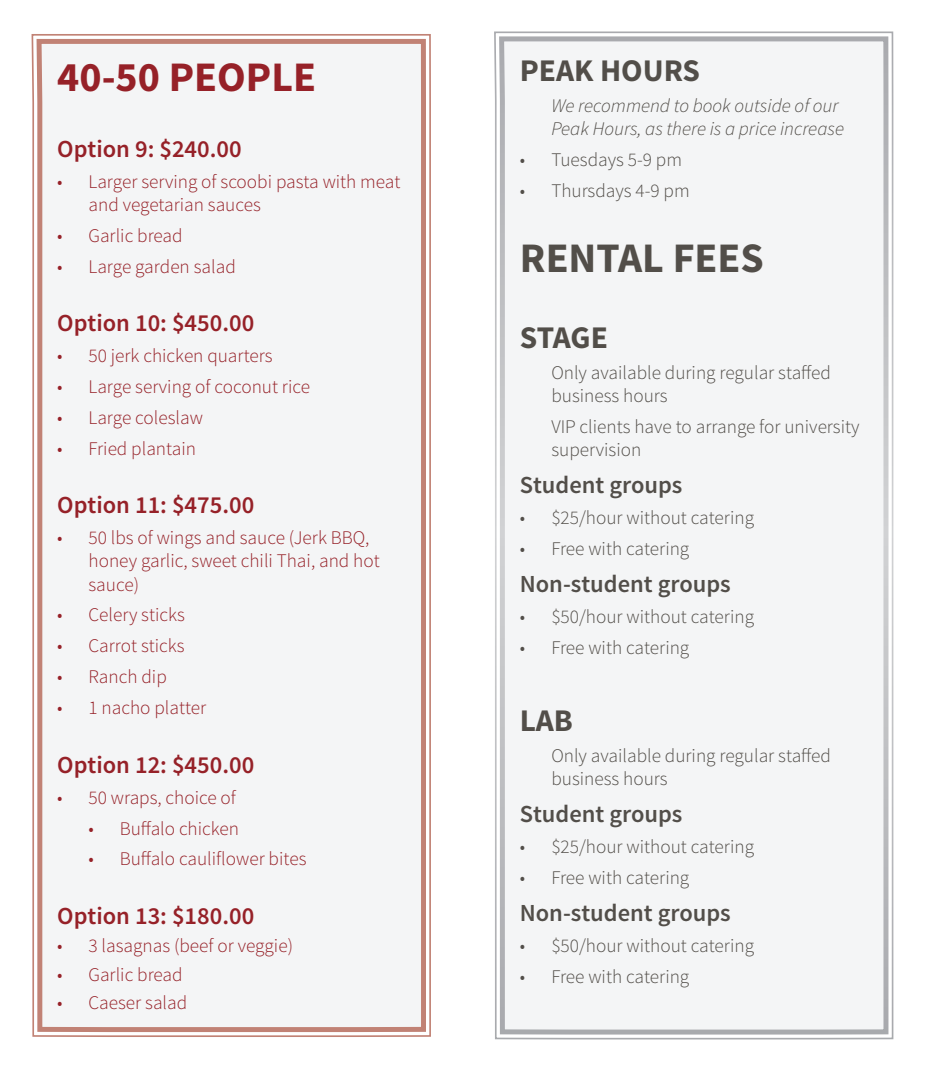
<style>
.page{position:relative;width:925px;height:1071px;background:#fff}
.page>*{position:absolute;margin:0;border:0;box-sizing:border-box;transform-origin:0 0}
.t1{font:700 42px "Source Sans Pro";color:#962128}
.t2{font:700 42px "Source Sans Pro";color:#524e49}
.t3{font:700 31.5px "Source Sans Pro";color:#524e49}
.t4{font:600 24.5px "Source Sans Pro";color:#962128}
.t5{font:600 24.5px "Source Sans Pro";color:#524e49}
.t6{font:300 19.25px/23.1px "Source Sans Pro";color:#962128}
.t7{font:300 19.25px/23.1px "Source Sans Pro";color:#524e49}
.t8{font:italic 300 19.25px/23.1px "Source Sans Pro";color:#524e49}
</style>
<div class="page">
<div style="left:496px;top:34px;width:394px;height:1003px;background:#f4f5f6"></div>
<div style="left:34px;top:36px;width:394px;height:999px;background:#f4f5f6"></div>
<h1 class="t1" style="left:57px;top:50px;width:260px">40-50 PEOPLE</h1>
<p class="t4" style="left:57px;top:133px;width:186px">Option 9: $240.00</p>
<p class="t6" style="left:88px;top:170px;width:313px;text-indent:-31px">• Larger serving of scoobi pasta with meat and vegetarian sauces</p>
<p class="t6" style="left:57px;top:224px;width:127px">• Garlic bread</p>
<p class="t6" style="left:57px;top:255px;width:180px">• Large garden salad</p>
<p class="t4" style="left:57px;top:308px;width:198px">Option 10: $450.00</p>
<p class="t6" style="left:57px;top:344px;width:216px">• 50 jerk chicken quarters</p>
<p class="t6" style="left:57px;top:375px;width:254px">• Large serving of coconut rice</p>
<p class="t6" style="left:57px;top:406px;width:147px">• Large coleslaw</p>
<p class="t6" style="left:57px;top:437px;width:140px">• Fried plantain</p>
<p class="t4" style="left:57px;top:490px;width:198px">Option 11: $475.00</p>
<p class="t6" style="left:88px;top:527px;width:292px;text-indent:-31px">• 50 lbs of wings and sauce (Jerk BBQ, honey garlic, sweet chili Thai, and hot sauce)</p>
<p class="t6" style="left:57px;top:604px;width:129px">• Celery sticks</p>
<p class="t6" style="left:57px;top:634px;width:129px">• Carrot sticks</p>
<p class="t6" style="left:57px;top:665px;width:111px">• Ranch dip</p>
<p class="t6" style="left:57px;top:696px;width:150px">• 1 nacho platter</p>
<p class="t4" style="left:57px;top:749px;width:198px">Option 12: $450.00</p>
<p class="t6" style="left:57px;top:786px;width:180px">• 50 wraps, choice of</p>
<p class="t6" style="left:88px;top:817px;width:152px">• Buffalo chicken</p>
<p class="t6" style="left:88px;top:848px;width:219px">• Buffalo cauliflower bites</p>
<p class="t4" style="left:57px;top:900px;width:198px">Option 13: $180.00</p>
<p class="t6" style="left:57px;top:935px;width:237px">• 3 lasagnas (beef or veggie)</p>
<p class="t6" style="left:57px;top:963px;width:127px">• Garlic bread</p>
<p class="t6" style="left:57px;top:991px;width:131px">• Caeser salad</p>
<h2 class="t3" style="left:519px;top:50px;width:182px">PEAK HOURS</h2>
<p class="t8" style="left:551px;top:94px;width:294px">We recommend to book outside of our<br>Peak Hours, as there is a price increase</p>
<p class="t7" style="left:519px;top:148px;width:164px">• Tuesdays 5-9 pm</p>
<p class="t7" style="left:519px;top:179px;width:171px">• Thursdays 4-9 pm</p>
<h1 class="t2" style="left:519px;top:231px;width:245px">RENTAL FEES</h1>
<h2 class="t3" style="left:519px;top:317px;width:89px">STAGE</h2>
<p class="t7" style="left:551px;top:361px;width:281px">Only available during regular staffed business hours</p>
<p class="t7" style="left:551px;top:415px;width:309px">VIP clients have to arrange for university supervision</p>
<p class="t5" style="left:519px;top:470px;width:164px">Student groups</p>
<p class="t7" style="left:519px;top:506px;width:235px">• $25/hour without catering</p>
<p class="t7" style="left:519px;top:537px;width:171px">• Free with catering</p>
<p class="t5" style="left:519px;top:569px;width:212px">Non-student groups</p>
<p class="t7" style="left:519px;top:605px;width:235px">• $50/hour without catering</p>
<p class="t7" style="left:519px;top:636px;width:171px">• Free with catering</p>
<h2 class="t3" style="left:519px;top:700px;width:55px">LAB</h2>
<p class="t7" style="left:551px;top:744px;width:281px">Only available during regular staffed business hours</p>
<p class="t5" style="left:519px;top:798px;width:164px">Student groups</p>
<p class="t7" style="left:519px;top:835px;width:235px">• $25/hour without catering</p>
<p class="t7" style="left:519px;top:866px;width:171px">• Free with catering</p>
<p class="t5" style="left:519px;top:897px;width:212px">Non-student groups</p>
<p class="t7" style="left:519px;top:934px;width:235px">• $50/hour without catering</p>
<p class="t7" style="left:519px;top:965px;width:171px">• Free with catering</p>
</div>
